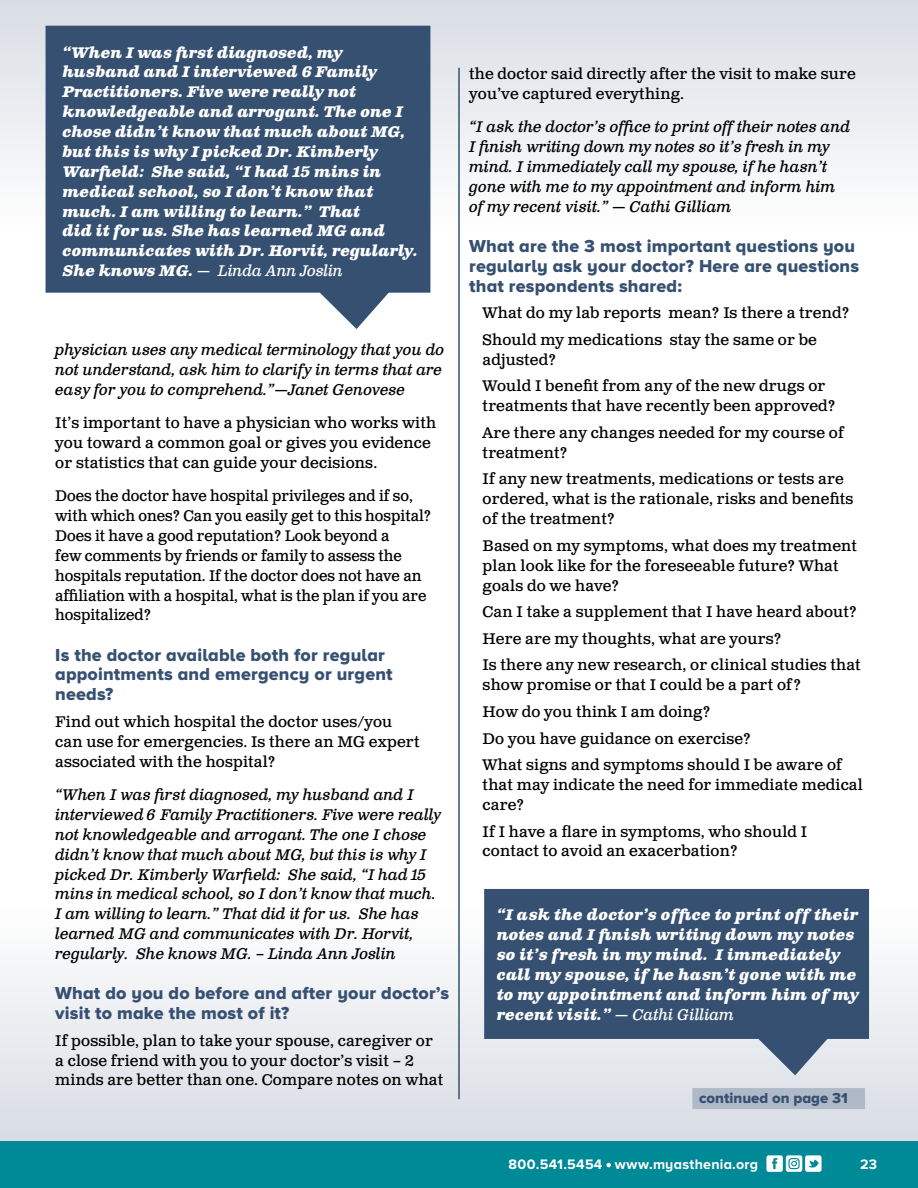
<style>
.page{position:relative;width:918px;height:1188px;background:#fff}
.page>*{position:absolute;margin:0;border:0;box-sizing:border-box;transform-origin:0 0}
.t1{font:18px/19.8px "Proxima Nova A Extrabld";letter-spacing:.01em;color:#365072}
.t2{font:15.3px/20px "Clarendon Text Pro";letter-spacing:.01em;color:#000}
.t3{font:italic 15.3px/20px "Clarendon Text Pro";letter-spacing:-.01em;color:#000}
.t4{font:italic 700 15.3px/20px "Clarendon Text Pro";letter-spacing:-.02em;color:#fff}
.t5{font:15.3px/20px "Clarendon Text Pro";letter-spacing:.01em;color:#000;scale:.96 1}
.t6{font:15px "Proxima Nova A Extrabld";color:#365072}
.t7{font:700 14.25px "Proxima Nova A";letter-spacing:.02em;color:#fff}
.s1{font-weight:400}
</style>
<div class="page">
<div style="left:0;top:907px;width:918px;height:242px;background:linear-gradient(to bottom,#fefefe,#d7dce3)"></div>
<div style="left:0;top:0;width:918px;height:228px;background:linear-gradient(to bottom,#d9dde4,#fefefe)"></div>
<div style="left:692px;top:1088px;width:173px;height:21px;background:#afb9c7"></div>
<hr style="left:458px;top:68px;width:2px;height:1031px;background:#365072">
<svg style="left:46px;top:26px;width:384px;height:303px;background:#4b6381"></svg>
<svg style="left:484px;top:889px;width:385px;height:186px;background:#546a87"></svg>
<div style="left:0;top:1141px;width:918px;height:47px;background:#008996"></div>
<svg style="left:606px;top:1163px;width:5px;height:4px"></svg>
<div style="left:766px;top:1155px;width:17px;height:17px;background:#fff;border-radius:2px"></div>
<svg style="left:772px;top:1158px;width:5px;height:11px"></svg>
<svg style="left:786px;top:1155px;width:16px;height:17px"></svg>
<div style="left:805px;top:1155px;width:17px;height:17px;background:#fff;border-radius:2px"></div>
<svg style="left:808px;top:1160px;width:11px;height:8px"></svg>
<div style="left:789px;top:1158px;width:11px;height:11px;border:1px solid #008996;border-radius:3px"></div>
<svg style="left:791px;top:1160px;width:7px;height:6px"></svg>
<p class="t4" style="left:63px;top:43px;width:357px">“When I was first diagnosed, my husband and I interviewed 6 Family Practitioners. Five were really not knowledgeable and arrogant. The one I chose didn’t know that much about MG, but this is why I picked Dr. Kimberly Warfield: She said, “I had 15 mins in medical school, so I don’t know that much. I am willing to learn.” That<br>did it for us. She has learned MG and communicates with Dr. Horvit, regularly.<br>She knows MG. <span class="s1">— Linda Ann Joslin</span></p>
<p class="t3" style="left:55px;top:340px;width:391px">physician uses any medical terminology that you do not understand, ask him to clarify in terms that are easy for you to comprehend.”—Janet Genovese</p>
<p class="t2" style="left:55px;top:414px;width:382px">It’s important to have a physician who works with you toward a common goal or gives you evidence or statistics that can guide your decisions.</p>
<p class="t5" style="left:55px;top:487px;width:393px">Does the doctor have hospital privileges and if so, with which ones? Can you easily get to this hospital?<br>Does it have a good reputation? Look beyond a<br>few comments by friends or family to assess the hospitals reputation. If the doctor does not have an affiliation with a hospital, what is the plan if you are hospitalized?</p>
<p class="t1" style="left:55px;top:644px;width:339px">Is the doctor available both for regular appointments and emergency or urgent needs?</p>
<p class="t2" style="left:55px;top:712px;width:366px">Find out which hospital the doctor uses/you can use for emergencies. Is there an MG expert associated with the hospital?</p>
<p class="t3" style="left:55px;top:785px;width:387px">“When I was first diagnosed, my husband and I interviewed 6 Family Practitioners. Five were really not knowledgeable and arrogant. The one I chose didn’t know that much about MG, but this is why I picked Dr. Kimberly Warfield: She said, “I had 15 mins in medical school, so I don’t know that much.<br>I am willing to learn.” That did it for us. She has learned MG and communicates with Dr. Horvit, regularly. She knows MG. – Linda Ann Joslin</p>
<p class="t1" style="left:55px;top:983px;width:395px">What do you do before and after your doctor’s visit to make the most of it?</p>
<p class="t2" style="left:55px;top:1031px;width:390px">If possible, plan to take your spouse, caregiver or a close friend with you to your doctor’s visit – 2 minds are better than one. Compare notes on what</p>
<p class="t2" style="left:469px;top:64px;width:388px">the doctor said directly after the visit to make sure you’ve captured everything.</p>
<p class="t3" style="left:469px;top:117px;width:383px">“I ask the doctor’s office to print off their notes and I finish writing down my notes so it’s fresh in my mind. I immediately call my spouse, if he hasn’t gone with me to my appointment and inform him of my recent visit.” — Cathi Gilliam</p>
<p class="t1" style="left:469px;top:236px;width:392px">What are the 3 most important questions you regularly ask your doctor? Here are questions that respondents shared:</p>
<p class="t2" style="left:483px;top:300px;width:368px;line-height:26.7px">What do my lab reports mean? Is there a trend?<br>Should my medications stay the same or be</p>
<p class="t2" style="left:483px;top:347px;width:344px;line-height:26.7px">adjusted?<br>Would I benefit from any of the new drugs or</p>
<p class="t2" style="left:483px;top:393px;width:363px;line-height:26.7px">treatments that have recently been approved?<br>Are there any changes needed for my course of</p>
<p class="t2" style="left:483px;top:440px;width:363px;line-height:26.7px">treatment?<br>If any new treatments, medications or tests are</p>
<p class="t2" style="left:483px;top:490px;width:372px">ordered, what is the rationale, risks and benefits of the treatment?</p>
<p class="t2" style="left:483px;top:536px;width:376px">Based on my symptoms, what does my treatment plan look like for the foreseeable future? What goals do we have?</p>
<p class="t2" style="left:483px;top:599px;width:380px;line-height:26.7px">Can I take a supplement that I have heard about?<br>Here are my thoughts, what are yours?<br>Is there any new research, or clinical studies that</p>
<p class="t2" style="left:483px;top:672px;width:361px;line-height:26.7px">show promise or that I could be a part of?<br>How do you think I am doing?<br>Do you have guidance on exercise?<br>What signs and symptoms should I be aware of</p>
<p class="t2" style="left:483px;top:775px;width:382px">that may indicate the need for immediate medical care?</p>
<p class="t2" style="left:483px;top:822px;width:326px">If I have a flare in symptoms, who should I contact to avoid an exacerbation?</p>
<p class="t4" style="left:497px;top:906px;width:364px">“I ask the doctor’s office to print off their notes and I finish writing down my notes so it’s fresh in my mind. I immediately call my spouse, if he hasn’t gone with me to my appointment and inform him of my recent visit.” <span class="s1">— Cathi Gilliam</span></p>
<p class="t6" style="left:699px;top:1090px;width:150px">continued on page 31</p>
<p class="t7" style="left:509px;top:1156px;width:251px">800.541.5454 www.myasthenia.org</p>
<p class="t7" style="left:860px;top:1156px;width:19px">23</p>
</div>
